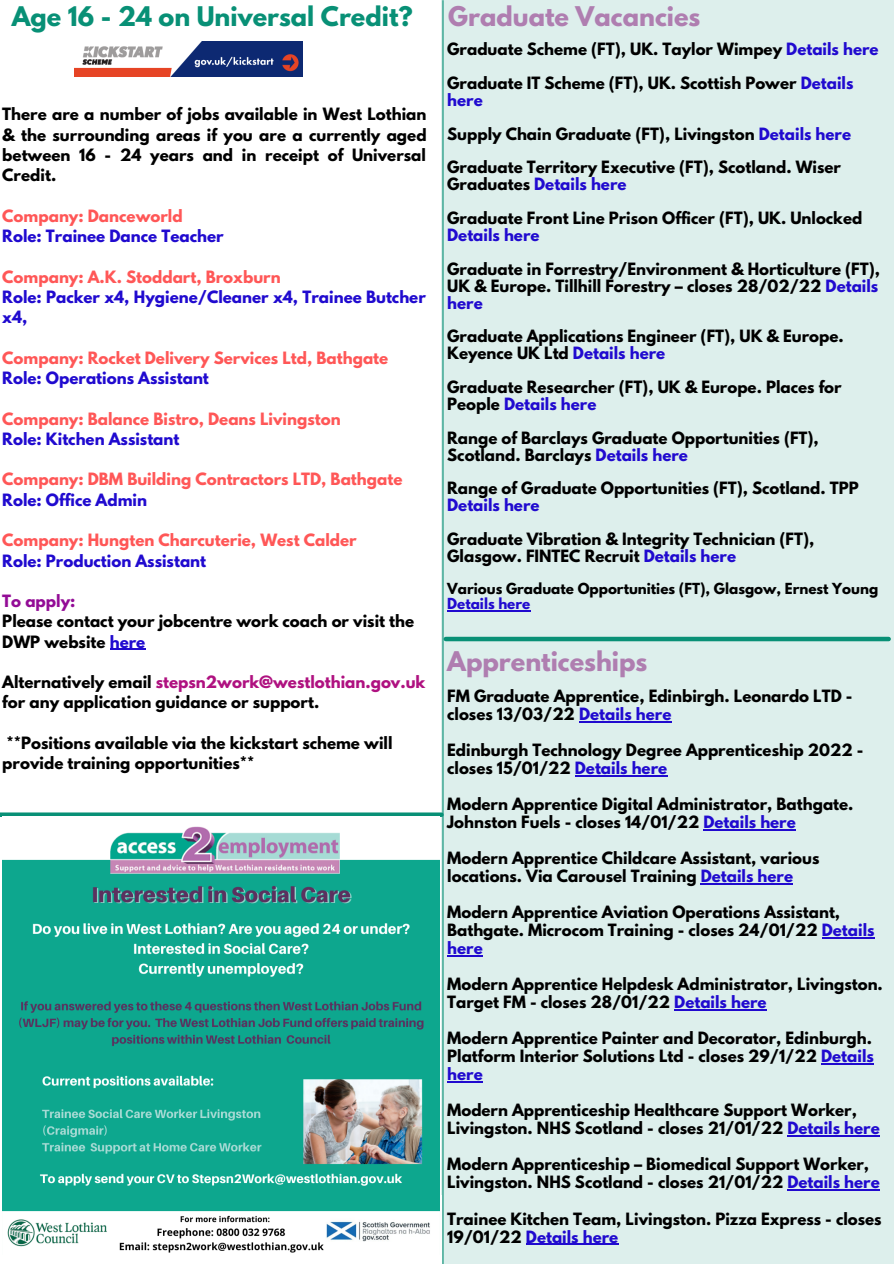
<style>
.page{position:relative;width:894px;height:1264px;background:#fff}
.page>*{position:absolute;margin:0;border:0;box-sizing:border-box;transform-origin:0 0}
.t1{font:700 24px "League Spartan";color:#af7eb0}
.t2{font:700 24px "League Spartan";color:#089076}
.t3{font:700 15px/18px "League Spartan";color:#000}
.t4{font:700 15px "League Spartan";color:#ff5757}
.t5{font:700 15px/20.2px "League Spartan";color:#200acf}
.t6{font:700 15px "League Spartan";color:#930c96}
.t7{font:700 13.5px/15.8px "League Spartan";color:#000}
.s1{color:#200acf}
.s2{color:#af1180}
</style>
<div class="page">
<div style="left:441px;top:0;width:452px;height:1263px;background:#ddefec"></div>
<hr style="left:442px;top:1px;width:1px;height:1262px;background:#089076">
<div style="left:445px;top:636px;width:443px;height:5px;background:#089076"></div>
<img style="left:74px;top:42px;width:228px;height:34px">
<hr style="left:110px;top:648px;width:35px;height:2px;background:#200acf">
<div style="left:0;top:812px;width:441px;height:5px;background:#089076"></div>
<img style="left:2px;top:826px;width:437px;height:427px">
<hr style="left:447px;top:610px;width:83px;height:1px;background:#200acf">
<hr style="left:579px;top:721px;width:92px;height:1px;background:#200acf">
<hr style="left:574px;top:775px;width:93px;height:1px;background:#200acf">
<hr style="left:703px;top:829px;width:92px;height:1px;background:#200acf">
<hr style="left:700px;top:883px;width:92px;height:1px;background:#200acf">
<hr style="left:821px;top:937px;width:53px;height:1px;background:#200acf">
<hr style="left:447px;top:955px;width:35px;height:1px;background:#200acf">
<hr style="left:674px;top:1009px;width:92px;height:1px;background:#200acf">
<hr style="left:820px;top:1063px;width:53px;height:1px;background:#200acf">
<hr style="left:447px;top:1081px;width:35px;height:1px;background:#200acf">
<hr style="left:787px;top:1135px;width:92px;height:1px;background:#200acf">
<hr style="left:787px;top:1189px;width:92px;height:1px;background:#200acf">
<hr style="left:526px;top:1243px;width:92px;height:1px;background:#200acf">
<p class="t2" style="left:12px;top:4px;width:402px">Age 16 - 24 on Universal Credit?</p>
<p class="t3" style="left:2px;top:106px;width:425px;line-height:20.2px;text-align:justify">There are a number of jobs available in West Lothian &amp; the surrounding areas if you are a currently aged between 16 - 24 years and in receipt of Universal Credit.</p>
<p class="t4" style="left:2px;top:208px;width:182px">Company: Danceworld</p>
<p class="t5" style="left:2px;top:228px;width:223px">Role: Trainee Dance Teacher</p>
<p class="t4" style="left:2px;top:269px;width:280px">Company: A.K. Stoddart, Broxburn</p>
<p class="t5" style="left:2px;top:289px;width:425px">Role: Packer x4, Hygiene/Cleaner x4, Trainee Butcher x4,</p>
<p class="t4" style="left:2px;top:350px;width:387px">Company: Rocket Delivery Services Ltd, Bathgate</p>
<p class="t5" style="left:2px;top:370px;width:208px">Role: Operations Assistant</p>
<p class="t4" style="left:2px;top:411px;width:340px">Company: Balance Bistro, Deans Livingston</p>
<p class="t5" style="left:2px;top:430px;width:179px">Role: Kitchen Assistant</p>
<p class="t4" style="left:2px;top:472px;width:401px">Company: DBM Building Contractors LTD, Bathgate</p>
<p class="t5" style="left:2px;top:491px;width:146px">Role: Office Admin</p>
<p class="t4" style="left:2px;top:533px;width:356px">Company: Hungten Charcuterie, West Calder</p>
<p class="t5" style="left:2px;top:552px;width:205px">Role: Production Assistant</p>
<p class="t6" style="left:2px;top:593px;width:75px">To apply:</p>
<p class="t3" style="left:2px;top:613px;width:413px;line-height:20.2px">Please contact your jobcentre work coach or visit the<br>DWP website <span class="s1">here</span></p>
<p class="t3" style="left:2px;top:674px;width:424px;line-height:20.2px">Alternatively email <span class="s2">stepsn2work@westlothian.gov.uk </span>for any application guidance or support.</p>
<p class="t3" style="left:2px;top:734px;width:391px;line-height:20.2px">**Positions available via the kickstart scheme will provide training opportunities**</p>
<p class="t1" style="left:448px;top:4px;width:253px">Graduate Vacancies</p>
<p class="t3" style="left:447px;top:42px;width:433px">Graduate Scheme (FT), UK. Taylor Wimpey <span class="s1">Details here</span></p>
<p class="t3" style="left:447px;top:76px;width:407px;line-height:17px">Graduate IT Scheme (FT), UK. Scottish Power <span class="s1">Details here</span></p>
<p class="t3" style="left:447px;top:126px;width:405px">Supply Chain Graduate (FT), Livingston <span class="s1">Details here</span></p>
<p class="t3" style="left:447px;top:161px;width:395px;line-height:17px">Graduate Territory Executive (FT), Scotland. Wiser<br>Graduates <span class="s1">Details here</span></p>
<p class="t3" style="left:447px;top:211px;width:416px;line-height:17px">Graduate Front Line Prison Officer (FT), UK. Unlocked<br><span class="s1">Details here</span></p>
<p class="t3" style="left:447px;top:262px;width:434px;line-height:17px;text-align:justify">Graduate in Forrestry/Environment &amp; Horticulture (FT), UK &amp; Europe. Tillhill Forestry – closes 28/02/22 <span class="s1">Details here</span></p>
<p class="t3" style="left:447px;top:330px;width:398px;line-height:17px">Graduate Applications Engineer (FT), UK &amp; Europe.<br>Keyence UK Ltd <span class="s1">Details here</span></p>
<p class="t3" style="left:447px;top:380px;width:396px;line-height:17px">Graduate Researcher (FT), UK &amp; Europe. Places for<br>People <span class="s1">Details here</span></p>
<p class="t3" style="left:447px;top:431px;width:373px;line-height:17px">Range of Barclays Graduate Opportunities (FT),<br>Scotland. Barclays <span class="s1">Details here</span></p>
<p class="t3" style="left:447px;top:482px;width:413px;line-height:17px">Range of Graduate Opportunities (FT), Scotland. TPP<br><span class="s1">Details here</span></p>
<p class="t3" style="left:447px;top:532px;width:368px;line-height:17px">Graduate Vibration &amp; Integrity Technician (FT),<br>Glasgow. FINTEC Recruit <span class="s1">Details here</span></p>
<p class="t7" style="left:447px;top:582px;width:432px">Various Graduate Opportunities (FT), Glasgow, Ernest Young<br><span class="s1">Details here</span></p>
<p class="t1" style="left:447px;top:649px;width:202px">Apprenticeships</p>
<p class="t3" style="left:447px;top:688px;width:407px">FM Graduate Apprentice, Edinbirgh. Leonardo LTD - closes 13/03/22 <span class="s1">Details here</span></p>
<p class="t3" style="left:447px;top:742px;width:417px">Edinburgh Technology Degree Apprenticeship 2022 - closes 15/01/22 <span class="s1">Details here</span></p>
<p class="t3" style="left:447px;top:796px;width:407px">Modern Apprentice Digital Administrator, Bathgate.<br>Johnston Fuels - closes 14/01/22 <span class="s1">Details here</span></p>
<p class="t3" style="left:447px;top:850px;width:373px">Modern Apprentice Childcare Assistant, various locations. Via Carousel Training <span class="s1">Details here</span></p>
<p class="t3" style="left:447px;top:905px;width:428px">Modern Apprentice Aviation Operations Assistant,<br>Bathgate. Microcom Training - closes 24/01/22 <span class="s1">Details here</span></p>
<p class="t3" style="left:447px;top:977px;width:437px">Modern Apprentice Helpdesk Administrator, Livingston.<br>Target FM - closes 28/01/22 <span class="s1">Details here</span></p>
<p class="t3" style="left:447px;top:1031px;width:428px;text-align:justify">Modern Apprentice Painter and Decorator, Edinburgh.<br>Platform Interior Solutions Ltd - closes 29/1/22 <span class="s1">Details here</span></p>
<p class="t3" style="left:447px;top:1103px;width:434px">Modern Apprenticeship Healthcare Support Worker,<br>Livingston. NHS Scotland - closes 21/01/22 <span class="s1">Details here</span></p>
<p class="t3" style="left:447px;top:1157px;width:434px">Modern Apprenticeship – Biomedical Support Worker,<br>Livingston. NHS Scotland - closes 21/01/22 <span class="s1">Details here</span></p>
<p class="t3" style="left:447px;top:1211px;width:436px">Trainee Kitchen Team, Livingston. Pizza Express - closes<br>19/01/22 <span class="s1">Details here</span></p>
</div>
